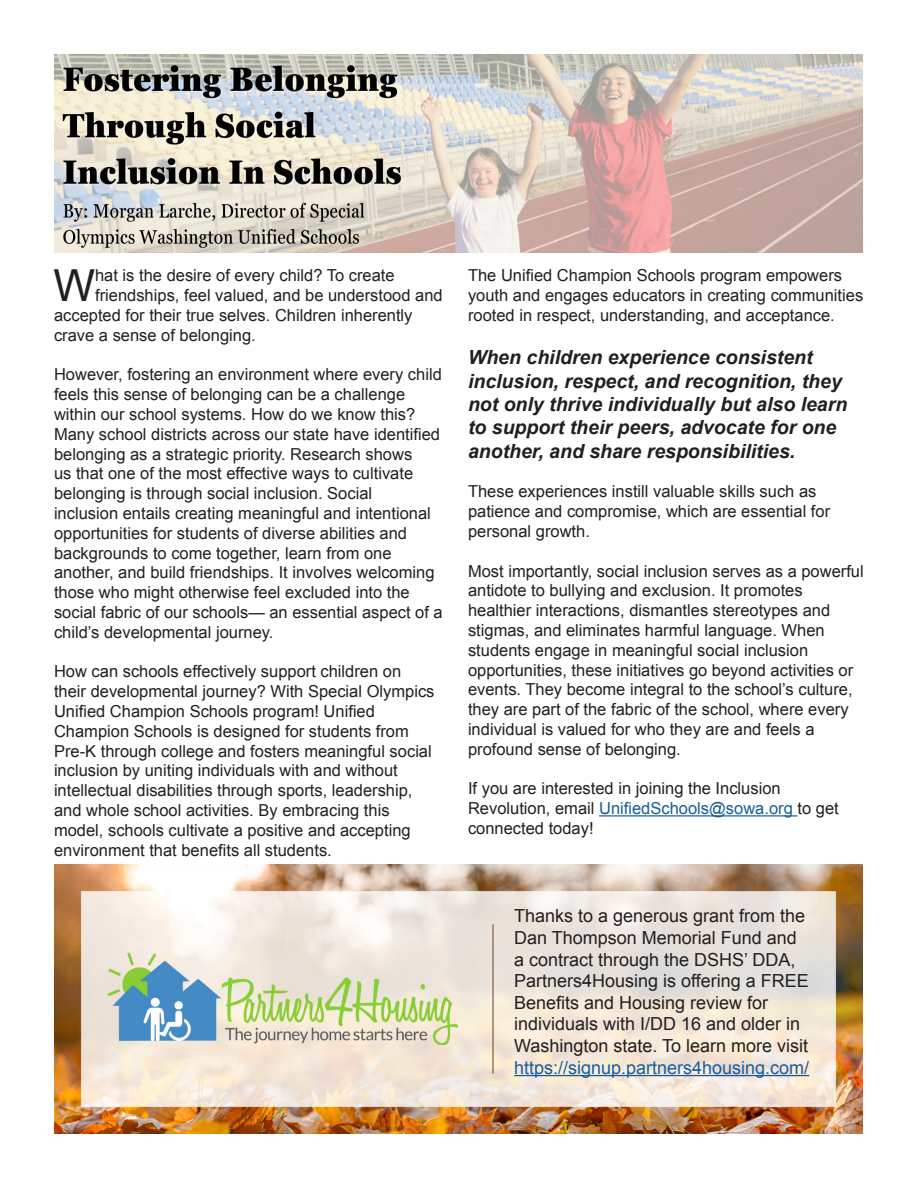
<style>
.page{position:relative;width:918px;height:1188px;background:#fff}
.page>*{position:absolute;margin:0;border:0;box-sizing:border-box;transform-origin:0 0}
.t1{font:44.1px "Arial";color:#231f20}
.t2{font:italic 700 19.5px/23.4px "Arial";color:#231f20}
.t3{font:18px/21.6px "Arial";color:#231f20}
.t4{font:16.5px/19.8px "Arial";color:#231f20}
.s1{color:#175d9e}
</style>
<div class="page">
<img style="left:54px;top:54px;width:809px;height:199px">
<hr style="left:599px;top:815px;width:198px;height:2px;background:#175d9e">
<img style="left:54px;top:864px;width:809px;height:270px">
<hr style="left:514px;top:1075px;width:295px;height:1px;background:#175d9e">
<p class="t1" style="left:53px;top:257px;width:43px">W</p>
<p class="t4" style="left:95px;top:266px;width:301px">hat is the desire of every child? To create</p>
<p class="t4" style="left:95px;top:286px;width:349px">friendships, feel valued, and be understood and</p>
<p class="t4" style="left:54px;top:305px;width:360px">accepted for their true selves. Children inherently</p>
<p class="t4" style="left:54px;top:325px;width:203px">crave a sense of belonging.</p>
<p class="t4" style="left:54px;top:365px;width:390px">However, fostering an environment where every child feels this sense of belonging can be a challenge within our school systems. How do we know this?<br>Many school districts across our state have identified belonging as a strategic priority. Research shows<br>us that one of the most effective ways to cultivate belonging is through social inclusion. Social<br>inclusion entails creating meaningful and intentional opportunities for students of diverse abilities and backgrounds to come together, learn from one another, and build friendships. It involves welcoming those who might otherwise feel excluded into the social fabric of our schools— an essential aspect of a child’s developmental journey.</p>
<p class="t4" style="left:54px;top:662px;width:382px">How can schools effectively support children on their developmental journey? With Special Olympics Unified Champion Schools program! Unified Champion Schools is designed for students from Pre-K through college and fosters meaningful social inclusion by uniting individuals with and without intellectual disabilities through sports, leadership, and whole school activities. By embracing this model, schools cultivate a positive and accepting environment that benefits all students.</p>
<p class="t4" style="left:468px;top:266px;width:397px">The Unified Champion Schools program empowers youth and engages educators in creating communities rooted in respect, understanding, and acceptance.</p>
<p class="t2" style="left:468px;top:346px;width:381px">When children experience consistent inclusion, respect, and recognition, they not only thrive individually but also learn to support their peers, advocate for one another, and share responsibilities.</p>
<p class="t4" style="left:468px;top:482px;width:364px">These experiences instill valuable skills such as patience and compromise, which are essential for personal growth.</p>
<p class="t4" style="left:468px;top:561px;width:397px">Most importantly, social inclusion serves as a powerful antidote to bullying and exclusion. It promotes healthier interactions, dismantles stereotypes and stigmas, and eliminates harmful language. When students engage in meaningful social inclusion opportunities, these initiatives go beyond activities or events. They become integral to the school’s culture, they are part of the fabric of the school, where every individual is valued for who they are and feels a profound sense of belonging.</p>
<p class="t4" style="left:468px;top:779px;width:372px">If you are interested in joining the Inclusion<br>Revolution, email <span class="s1">UnifiedSchools@sowa.org</span> to get connected today!</p>
<p class="t3" style="left:514px;top:906px;width:297px">Thanks to a generous grant from the Dan Thompson Memorial Fund and a contract through the DSHS’ DDA, Partners4Housing is offering a FREE Benefits and Housing review for individuals with I/DD 16 and older in Washington state. To learn more visit <span class="s1">https://signup.partners4housing.com/</span></p>
</div>
